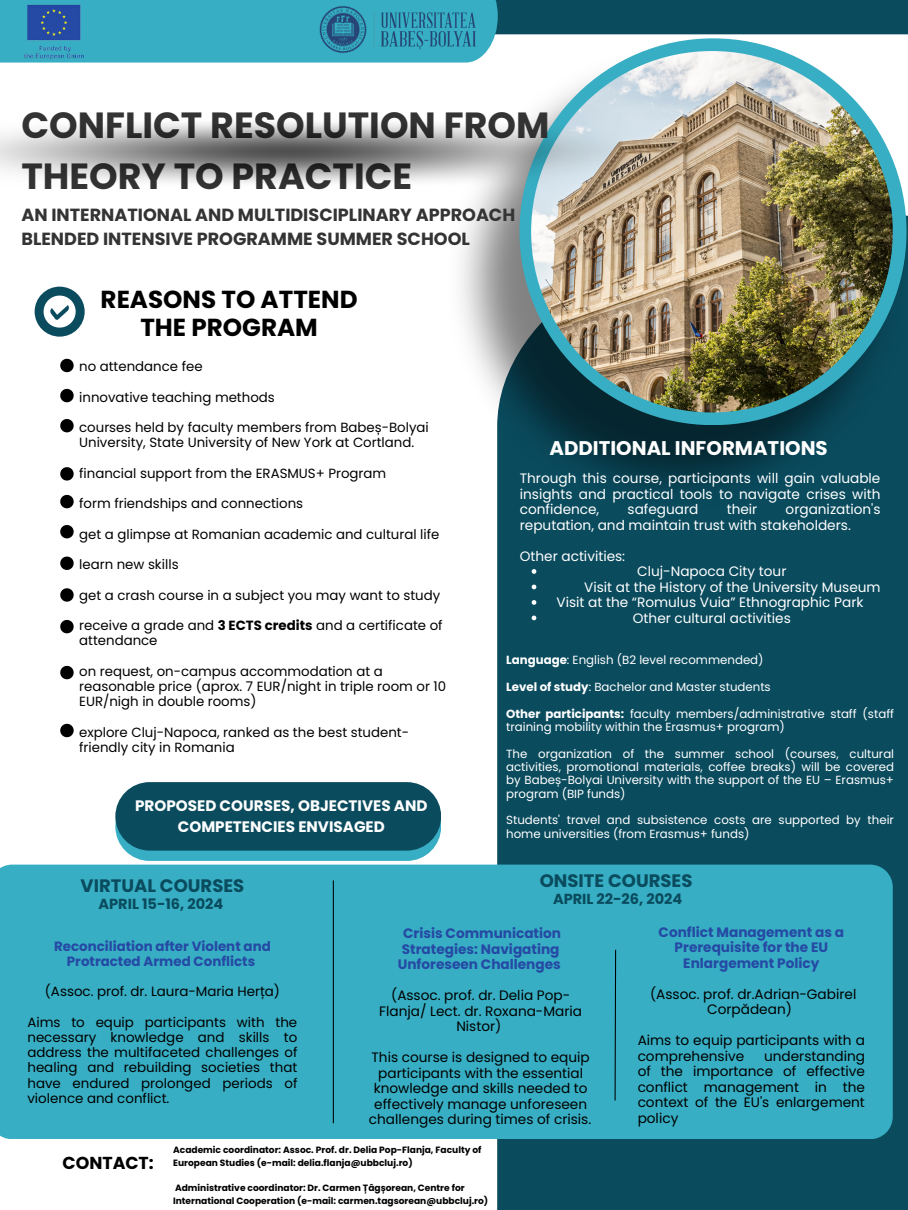
<style>
.page{position:relative;width:908px;height:1210px;background:#fff}
.page>*{position:absolute;margin:0;border:0;box-sizing:border-box;transform-origin:0 0}
.t1{font:700 36.37px/50.7px "Poppins";color:#343434}
.t2{font:700 24.6px/28.1px "Poppins";color:#000;text-align:center}
.t3{font:700 19.77px "Poppins";color:#fff}
.t4{font:700 18.02px "Poppins";color:#0a4b5e}
.t5{font:700 17.57px "Poppins";color:#343434}
.t6{font:700 17.32px "Poppins";color:#000}
.t7{font:700 15.15px/21.2px "Poppins";color:#fff;text-align:center}
.t8{font:700 14.52px "Poppins";color:#0a4b5e}
.t9{font:13.65px/15.5px "Poppins";color:#000;text-align:center}
.t10{font:13.65px/15.5px "Poppins";color:#fff;text-align:justify}
.t11{font:700 13.65px/15.5px "Poppins";color:#2549a4;text-align:center}
.t12{font:13.4px/15.2px "Poppins";color:#000;text-align:justify}
.t13{font:700 13.4px/15.2px "Poppins";color:#2549a4;text-align:center}
.t14{font:13.3px/15.2px "Poppins";color:#000}
.t15{font:11.79px/13.3px "Poppins";color:#fff}
.t16{font:700 9.1px/12.6px "Poppins";color:#000}
.s1{font-weight:700}
</style>
<div class="page">
<div style="left:497px;top:213px;width:410px;height:997px;background:#0a4b5e"></div>
<div style="left:115px;top:792px;width:326px;height:69px;background:#37aec3;border-radius:34px"></div>
<div style="left:115px;top:782px;width:326px;height:68px;background:#0a4b5e;border-radius:34px"></div>
<img style="left:461px;top:51px;width:445px;height:456px">
<div style="left:519px;top:38px;width:387px;height:387px;background:#37aec3;border-radius:50%"></div>
<img style="left:531px;top:51px;width:361px;height:361px;border-radius:50%">
<div style="left:0;top:864px;width:892px;height:275px;background:#37aec3"></div>
<div style="left:35px;top:287px;width:50px;height:50px;background:#0a4b5e;border-radius:50%"></div>
<svg style="left:44px;top:295px;width:32px;height:33px"></svg>
<div style="left:213px;top:0;width:694px;height:34px;background:#0a4b5e"></div>
<div style="left:0;top:0;width:497px;height:63px;background:#37aec3"></div>
<img style="left:319px;top:6px;width:157px;height:47px">
<img style="left:24px;top:4px;width:60px;height:56px">
<svg style="left:60px;top:359px;width:14px;height:13px"></svg>
<hr style="left:333px;top:880px;width:1px;height:243px;background:#000">
<svg style="left:60px;top:389px;width:14px;height:13px"></svg>
<svg style="left:60px;top:419px;width:14px;height:13px"></svg>
<svg style="left:60px;top:467px;width:14px;height:13px"></svg>
<svg style="left:60px;top:495px;width:14px;height:13px"></svg>
<svg style="left:60px;top:525px;width:14px;height:13px"></svg>
<svg style="left:60px;top:556px;width:14px;height:14px"></svg>
<svg style="left:60px;top:588px;width:14px;height:13px"></svg>
<svg style="left:60px;top:620px;width:14px;height:13px"></svg>
<svg style="left:60px;top:666px;width:14px;height:13px"></svg>
<svg style="left:60px;top:724px;width:14px;height:13px"></svg>
<img style="left:0;top:119px;width:644px;height:69px">
<svg style="left:531px;top:569px;width:5px;height:5px"></svg>
<svg style="left:531px;top:584px;width:5px;height:5px"></svg>
<svg style="left:531px;top:600px;width:5px;height:5px"></svg>
<svg style="left:531px;top:615px;width:5px;height:5px"></svg>
<svg style="left:613px;top:948px;width:3px;height:153px"></svg>
<p class="t1" style="left:21px;top:100px;width:529px">CONFLICT RESOLUTION FROM<br>THEORY TO PRACTICE</p>
<p class="t5" style="left:21px;top:203px;width:495px">AN INTERNATIONAL AND MULTIDISCIPLINARY APPROACH</p>
<p class="t5" style="left:21px;top:227px;width:450px">BLENDED INTENSIVE PROGRAMME SUMMER SCHOOL</p>
<p class="t2" style="left:101px;top:285px;width:258px">REASONS TO ATTEND<br>THE PROGRAM</p>
<p class="t14" style="left:79px;top:359px;width:125px">no attendance fee</p>
<p class="t14" style="left:79px;top:389px;width:197px">innovative teaching methods</p>
<p class="t14" style="left:79px;top:420px;width:351px">courses held by faculty members from Babeș-Bolyai<br>University, State University of New York at Cortland.</p>
<p class="t14" style="left:79px;top:465px;width:308px">financial support from the ERASMUS+ Program</p>
<p class="t14" style="left:79px;top:496px;width:225px">form friendships and connections</p>
<p class="t14" style="left:79px;top:526px;width:361px">get a glimpse at Romanian academic and cultural life</p>
<p class="t14" style="left:79px;top:557px;width:101px">learn new skills</p>
<p class="t14" style="left:79px;top:587px;width:362px">get a crash course in a subject you may want to study</p>
<p class="t14" style="left:79px;top:618px;width:365px">receive a grade and <span class="s1">3 ECTS credits</span> and a certificate of attendance</p>
<p class="t14" style="left:79px;top:663px;width:368px">on request, on-campus accommodation at a reasonable price (aprox. 7 EUR/night in triple room or 10<br>EUR/nigh in double rooms)</p>
<p class="t14" style="left:79px;top:724px;width:331px">explore Cluj-Napoca, ranked as the best student&shy;friendly city in Romania</p>
<p class="t7" style="left:135px;top:794px;width:294px">PROPOSED COURSES, OBJECTIVES AND<br>COMPETENCIES ENVISAGED</p>
<p class="t4" style="left:81px;top:873px;width:165px">VIRTUAL COURSES</p>
<p class="t8" style="left:98px;top:894px;width:126px">APRIL 15-16, 2024</p>
<p class="t3" style="left:549px;top:434px;width:279px">ADDITIONAL INFORMATIONS</p>
<p class="t10" style="left:519px;top:471px;width:362px">Through this course, participants will gain valuable insights and practical tools to navigate crises with confidence,</p>
<p class="t10" style="left:519px;top:502px;width:362px;text-indent:266px">organization's reputation, and maintain trust with stakeholders.</p>
<p class="t10" style="left:519px;top:548px;width:107px">Other activities:</p>
<p class="t10" style="left:627px;top:502px;width:72px">safeguard</p>
<p class="t10" style="left:726px;top:502px;width:32px">their</p>
<p class="t10" style="left:637px;top:563px;width:151px">Cluj-Napoca City tour</p>
<p class="t10" style="left:584px;top:579px;width:298px">Visit at the History of the University Museum</p>
<p class="t10" style="left:556px;top:594px;width:308px">Visit at the “Romulus Vuia” Ethnographic Park</p>
<p class="t10" style="left:632px;top:610px;width:159px">Other cultural activities</p>
<p class="t15" style="left:506px;top:653px;width:259px"><span class="s1">Language</span>: English (B2 level recommended)</p>
<p class="t15" style="left:506px;top:680px;width:266px"><span class="s1">Level of study</span>: Bachelor and Master students</p>
<p class="t15" style="left:506px;top:707px;width:389px"><span class="s1">Other participants:</span> faculty members/administrative staff (staff training mobility within the Erasmus+ program)</p>
<p class="t15" style="left:506px;top:747px;width:389px;text-align:justify">The organization of the summer school (courses, cultural activities, promotional materials, coffee breaks) will be covered by Babeș-Bolyai University with the support of the EU – Erasmus+ program (BIP funds)</p>
<p class="t15" style="left:506px;top:813px;width:389px">Students' travel and subsistence costs are supported by their home universities (from Erasmus+ funds)</p>
<p class="t4" style="left:539px;top:868px;width:154px">ONSITE COURSES</p>
<p class="t8" style="left:553px;top:889px;width:131px">APRIL 22-26, 2024</p>
<p class="t13" style="left:54px;top:938px;width:218px">Reconciliation after Violent and<br>Protracted Armed Conflicts</p>
<p class="t12" style="left:45px;top:984px;width:236px">(Assoc. prof. dr. Laura-Maria Herța)</p>
<p class="t12" style="left:27px;top:1014px;width:271px">Aims to equip participants with the necessary knowledge and skills to address the multifaceted challenges of healing and rebuilding societies that have endured prolonged periods of violence and conflict.</p>
<p class="t11" style="left:397px;top:926px;width:165px">Crisis Communication<br>Strategies: Navigating<br>Unforeseen Challenges</p>
<p class="t9" style="left:379px;top:988px;width:204px">(Assoc. prof. dr. Delia Pop-<br>Flanja/ Lect. dr. Roxana-Maria<br>Nistor)</p>
<p class="t9" style="left:369px;top:1050px;width:224px">This course is designed to equip participants with the essential knowledge and skills needed to effectively manage unforeseen challenges during times of crisis.</p>
<p class="t6" style="left:63px;top:1151px;width:93px">CONTACT:</p>
<p class="t16" style="left:173px;top:1143px;width:310px">Academic coordinator: Assoc. Prof. dr. Delia Pop-Flanja, Faculty of<br>European Studies (e-mail: delia.flanja@ubbcluj.ro)</p>
<p class="t16" style="left:173px;top:1181px;width:316px">Administrative coordinator: Dr. Carmen Țâgșorean, Centre for<br>International Cooperation (e-mail: carmen.tagsorean@ubbcluj.ro)</p>
<p class="t11" style="left:658px;top:924px;width:187px">Conflict Management as a<br>Prerequisite for the EU<br>Enlargement Policy</p>
<p class="t9" style="left:649px;top:986px;width:208px">(Assoc. prof. dr.Adrian-Gabirel<br>Corpădean)</p>
<p class="t9" style="left:637px;top:1032px;width:229px;text-align:left">Aims to equip participants with a comprehensive</p>
<p class="t9" style="left:637px;top:1048px;width:229px;text-align:justify;text-indent:126px">understanding of the importance of effective conflict management in the context of the EU's enlargement policy</p>
</div>
